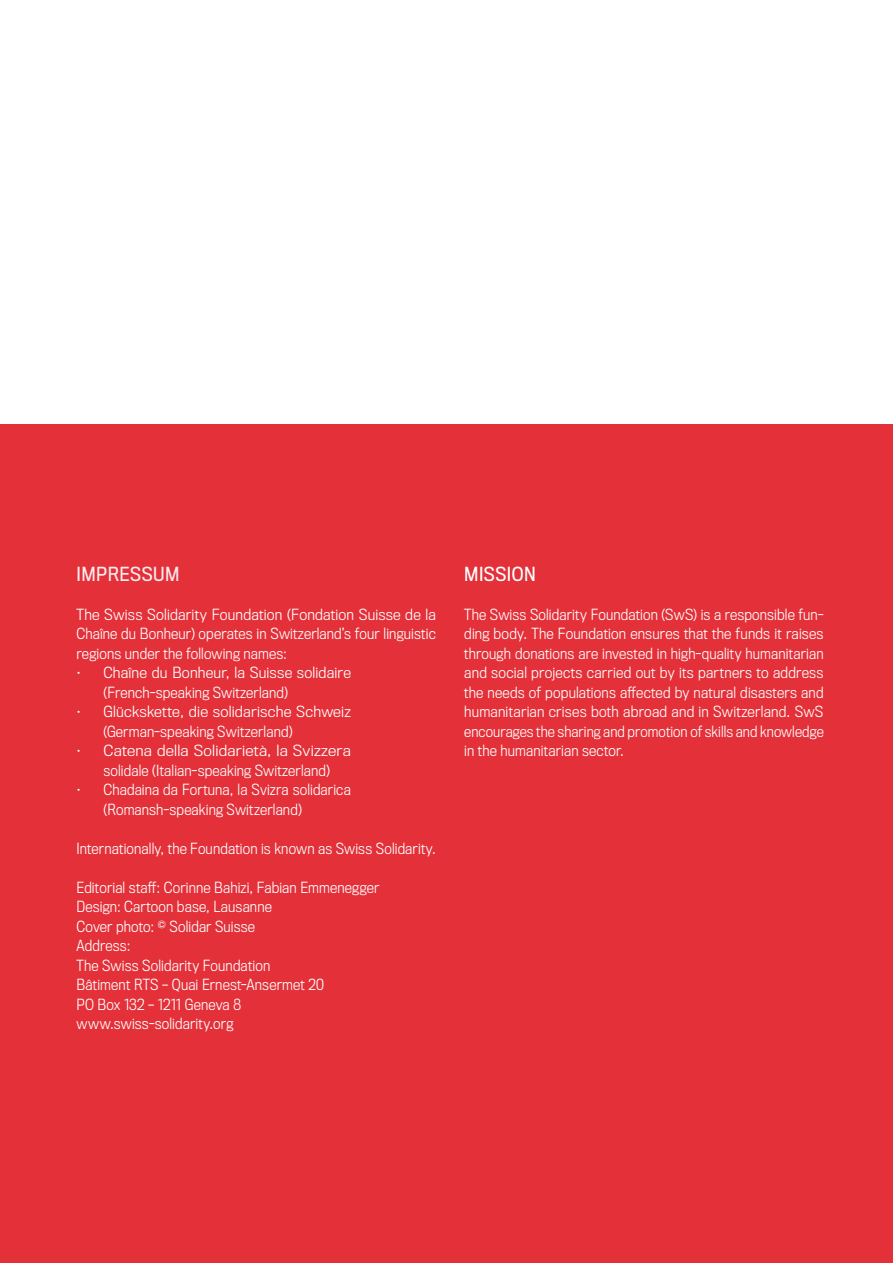
<style>
.page{position:relative;width:893px;height:1263px;background:#fff}
.page>*{position:absolute;margin:0;border:0;box-sizing:border-box;transform-origin:0 0}
.t1{font:18px "Titling Gothic FB Narrow";letter-spacing:.025em;color:#fdebf0}
.t2{font:18px "Titling Gothic FB Narrow";letter-spacing:.025em;color:#fff}
.t3{font:300 14.25px/19.5px "Titling Gothic FB Narrow";letter-spacing:.01em;color:#fff}
.t4{font:300 14.25px/19.5px "Titling Gothic FB Narrow";letter-spacing:.01em;color:#fff;text-align:justify;scale:1.05 1}
</style>
<div class="page">
<div style="left:0;top:424px;width:893px;height:839px;background:#e33039"></div>
<p class="t1" style="left:77px;top:563px;width:105px">IMPRESSUM</p>
<p class="t4" style="left:77px;top:605px;width:344px">The Swiss Solidarity Foundation (Fondation Suisse de la Chaîne du Bonheur) operates in Switzerland’s four linguistic regions under the following names:</p>
<p class="t3" style="left:104px;top:663px;width:249px;text-indent:-27px">• Chaîne du Bonheur, la Suisse solidaire (French-speaking Switzerland)</p>
<p class="t3" style="left:104px;top:702px;width:249px;text-indent:-27px">• Glückskette, die solidarische Schweiz (German-speaking Switzerland)</p>
<p class="t3" style="left:77px;top:741px;width:276px;text-align:center">• Catena della Solidarietà, la Svizzera solidale (Italian-speaking Switzerland)</p>
<p class="t3" style="left:104px;top:780px;width:249px;text-indent:-27px">• Chadaina da Fortuna, la Svizra solidarica (Romansh-speaking Switzerland)</p>
<p class="t3" style="left:77px;top:839px;width:361px">Internationally, the Foundation is known as Swiss Solidarity.</p>
<p class="t3" style="left:77px;top:878px;width:304px">Editorial staff: Corinne Bahizi, Fabian Emmenegger<br>Design: Cartoon base, Lausanne<br>Cover photo: © Solidar Suisse<br>Address:<br>The Swiss Solidarity Foundation<br>Bâtiment RTS – Quai Ernest-Ansermet 20<br>PO Box 132 – 1211 Geneva 8 www.swiss-solidarity.org</p>
<p class="t2" style="left:464px;top:563px;width:73px">MISSION</p>
<p class="t3" style="left:464px;top:605px;width:361px;text-align:justify">The Swiss Solidarity Foundation (SwS) is a responsible fun&shy;ding body. The Foundation ensures that the funds it raises through donations are invested in high-quality humanitarian and social projects carried out by its partners to address the needs of populations affected by natural disasters and humanitarian crises both abroad and in Switzerland. SwS encourages the sharing and promotion of skills and knowledge in the humanitarian sector.</p>
</div>
